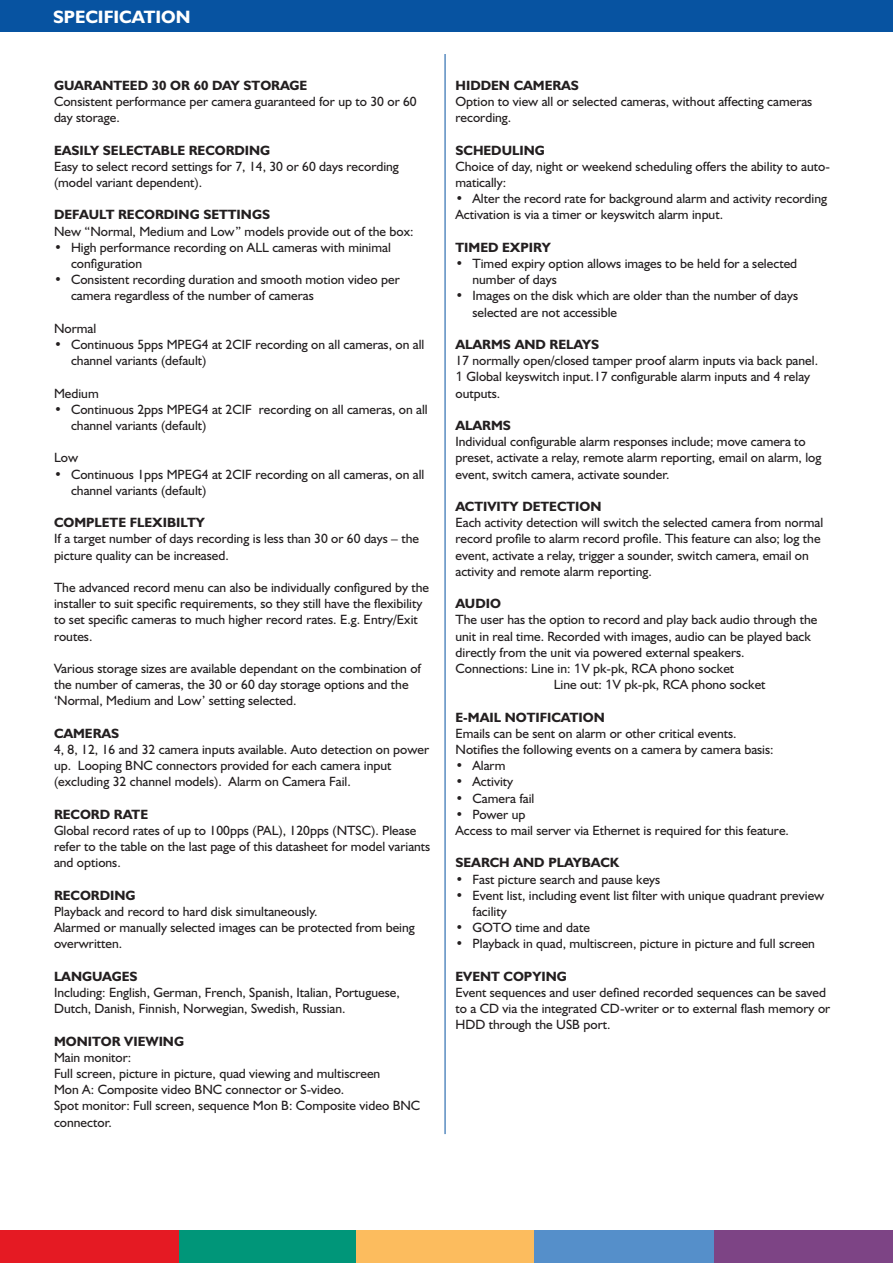
<style>
.page{position:relative;width:893px;height:1263px;background:#fff}
.page>*{position:absolute;margin:0;border:0;box-sizing:border-box;transform-origin:0 0}
.t1{font:700 18px "Humanist 521 BT";color:#fff}
.t2{font:13.5px/16.2px "Humanist 521 BT";color:#231f20}
.t3{font:700 13.5px "Humanist 521 BT";color:#231f20}
.s1{font-family:"Humanist 777 BT Roman B"}
</style>
<div class="page">
<div style="left:0;top:1231px;width:180px;height:32px;background:#e51a23"></div>
<div style="left:713px;top:1231px;width:180px;height:32px;background:#7d4485"></div>
<div style="left:179px;top:1231px;width:180px;height:32px;background:#009679"></div>
<div style="left:356px;top:1231px;width:180px;height:32px;background:#fcbc5e"></div>
<div style="left:534px;top:1231px;width:180px;height:32px;background:#558fca"></div>
<div style="left:0;top:0;width:893px;height:32px;background:#0753a1"></div>
<hr style="left:445px;top:54px;width:1px;height:1080px;background:#0753a1">
<h1 class="t1" style="left:53px;top:5px;width:22px">SPECIFICATI</h1>
<h1 class="t1" style="left:161px;top:5px;width:26px">ON</h1>
<p class="t3" style="left:54px;top:77px;width:21px">GUARANTEED</p>
<p class="t3" style="left:152px;top:77px;width:71px">30 OR 60 DAY</p>
<p class="t3" style="left:244px;top:77px;width:38px">STORAGE</p>
<p class="t2" style="left:54px;top:93px;width:364px">Consistent performance per camera guaranteed for up to 30 or 60 day storage.</p>
<p class="t3" style="left:54px;top:141px;width:218px">EASILY SELECTABLE RECORDING</p>
<p class="t2" style="left:54px;top:158px;width:346px">Easy to select record settings for 7, 14, 30 or 60 days recording (model variant dependent).</p>
<p class="t3" style="left:54px;top:206px;width:20px">DEFAULT</p>
<p class="t3" style="left:118px;top:206px;width:10px">REC</p>
<p class="t3" style="left:144px;top:206px;width:21px">ORDING</p>
<p class="t3" style="left:203px;top:206px;width:10px">SETTINGS</p>
<p class="t2" style="left:54px;top:223px;width:361px">New “Normal, Medium and Low” models provide out of the box:</p>
<p class="t2" style="left:71px;top:239px;width:321px;text-indent:-17px">• High performance recording on ALL cameras with minimal configuration</p>
<p class="t2" style="left:71px;top:271px;width:330px;text-indent:-17px">• Consistent recording duration and smooth motion video per camera regardless of the number of cameras</p>
<p class="t2" style="left:54px;top:320px;width:44px">Normal</p>
<p class="t2" style="left:71px;top:336px;width:355px;text-indent:-17px">• Continuous 5pps MPEG4 at 2CIF recording on all cameras, on all channel variants (default)</p>
<p class="t2" style="left:54px;top:385px;width:46px">Medium</p>
<p class="t2" style="left:71px;top:401px;width:358px;text-indent:-17px">• Continuous 2pps MPEG4 at 2CIF recording on all cameras, on all channel variants (default)</p>
<p class="t2" style="left:54px;top:449px;width:26px">Low</p>
<p class="t2" style="left:71px;top:466px;width:355px;text-indent:-17px">• Continuous 1pps MPEG4 at 2CIF recording on all cameras, on all channel variants (default)</p>
<p class="t3" style="left:54px;top:514px;width:30px">COMPLETE</p>
<p class="t3" style="left:130px;top:514px;width:41px">FLEXIBILTY</p>
<p class="t2" style="left:54px;top:530px;width:367px">If a target number of days recording is less than 30 or 60 days – the picture quality can be increased.</p>
<p class="t2" style="left:54px;top:579px;width:377px">The advanced record menu can also be individually configured by the installer to suit specific requirements, so they still have the flexibility to set specific cameras to much higher record rates. E.g. Entry/Exit routes.</p>
<p class="t2" style="left:54px;top:660px;width:369px">Various storage sizes are available dependant on the combination of the number of cameras, the 30 or 60 day storage options and the ‘Normal, Medium and Low’ setting selected.</p>
<p class="t3" style="left:54px;top:725px;width:67px">CAMERAS</p>
<p class="t2" style="left:54px;top:741px;width:377px">4, 8, 12, 16 and 32 camera inputs available. Auto detection on power up. Looping BNC connectors provided for each camera input (excluding 32 channel models). Alarm on Camera Fail.</p>
<p class="t3" style="left:54px;top:806px;width:96px">RECORD RATE</p>
<p class="t2" style="left:54px;top:822px;width:378px">Global record rates of up to 100pps (PAL), 120pps (NTSC). Please refer to the table on the last page of this datasheet for model variants and options.</p>
<p class="t3" style="left:54px;top:887px;width:83px">RECORDING</p>
<p class="t2" style="left:54px;top:903px;width:362px">Playback and record to hard disk simultaneously.<br>Alarmed or manually selected images can be protected from being overwritten.</p>
<p class="t3" style="left:54px;top:968px;width:85px">LANGUAGES</p>
<p class="t2" style="left:54px;top:984px;width:347px">Including: English, German, French, Spanish, Italian, Portuguese,<br>Dutch, Danish, Finnish, Norwegian, Swedish, Russian.</p>
<p class="t3" style="left:54px;top:1032px;width:132px">MONITOR VIEWING</p>
<p class="t2" style="left:54px;top:1049px;width:368px">Main monitor:<br>Full screen, picture in picture, quad viewing and multiscreen<br>Mon A: Composite video BNC connector or S-video.<br>Spot monitor: Full screen, sequence Mon B: Composite video BNC connector.</p>
<p class="t3" style="left:455px;top:77px;width:125px">HIDDEN CAMERAS</p>
<p class="t2" style="left:455px;top:93px;width:358px">Option to view all or selected cameras, without affecting cameras recording.</p>
<p class="t3" style="left:455px;top:141px;width:91px">SCHEDULING</p>
<p class="t2" style="left:455px;top:158px;width:376px">Choice of day, night or weekend scheduling offers the ability to auto&shy;matically:</p>
<p class="t2" style="left:455px;top:190px;width:373px">• Alter the record rate for background alarm and activity recording<br>Activation is via a timer or keyswitch alarm input.</p>
<p class="t3" style="left:455px;top:239px;width:97px">TIMED EXPIRY</p>
<p class="t2" style="left:472px;top:255px;width:326px;text-indent:-17px">• Timed expiry option allows images to be held for a selected number of days</p>
<p class="t2" style="left:472px;top:287px;width:327px;text-indent:-17px">• Images on the disk which are older than the number of days selected are not accessible</p>
<p class="t3" style="left:455px;top:336px;width:71px">ALARMS AND</p>
<p class="t3" style="left:550px;top:336px;width:10px">RELAYS</p>
<p class="t2" style="left:455px;top:352px;width:364px">17 normally open/closed tamper proof alarm inputs via back panel.<br><span class="s1">1</span> Global keyswitch input.17 configurable alarm inputs and 4 relay outputs.</p>
<p class="t3" style="left:455px;top:417px;width:57px">ALARMS</p>
<p class="t2" style="left:455px;top:433px;width:367px">Individual configurable alarm responses include; move camera to preset, activate a relay, remote alarm reporting, email on alarm, log event, switch camera, activate sounder.</p>
<p class="t3" style="left:455px;top:498px;width:147px">ACTIVITY DETECTION</p>
<p class="t2" style="left:455px;top:514px;width:369px">Each activity detection will switch the selected camera from normal record profile to alarm record profile. This feature can also; log the event, activate a relay, trigger a sounder, switch camera, email on activity and remote alarm reporting.</p>
<p class="t3" style="left:455px;top:595px;width:46px">AUDIO</p>
<p class="t2" style="left:455px;top:611px;width:363px">The user has the option to record and play back audio through the</p>
<p class="t2" style="left:455px;top:628px;width:357px">unit in real time. Recorded with images, audio can be played back</p>
<p class="t2" style="left:455px;top:644px;width:291px">directly from the unit via powered external speakers.</p>
<p class="t2" style="left:455px;top:660px;width:280px">Connections: Line in: <span class="s1">1</span>V pk-pk, RCA phono socket</p>
<p class="t2" style="left:554px;top:676px;width:213px">Line out: <span class="s1">1</span>V pk-pk, RCA phono socket</p>
<p class="t3" style="left:455px;top:708px;width:151px">E-MAIL NOTIFICATION</p>
<p class="t2" style="left:455px;top:725px;width:320px">Emails can be sent on alarm or other critical events.<br>Notifies the following events on a camera by camera basis:</p>
<p class="t2" style="left:455px;top:757px;width:51px">• Alarm</p>
<p class="t2" style="left:455px;top:773px;width:59px">• Activity</p>
<p class="t2" style="left:455px;top:790px;width:80px">• Camera fail</p>
<p class="t2" style="left:455px;top:806px;width:335px">• Power up<br>Access to mail server via Ethernet is required for this feature.</p>
<p class="t3" style="left:455px;top:854px;width:165px">SEARCH AND PLAYBACK</p>
<p class="t2" style="left:455px;top:871px;width:206px">• Fast picture search and pause keys</p>
<p class="t2" style="left:472px;top:887px;width:353px;text-indent:-17px">• Event list, including event list filter with unique quadrant preview facility</p>
<p class="t2" style="left:455px;top:919px;width:136px">• GOTO time and date</p>
<p class="t2" style="left:455px;top:935px;width:361px">• Playback in quad, multiscreen, picture in picture and full screen</p>
<p class="t3" style="left:455px;top:968px;width:113px">EVENT COPYING</p>
<p class="t2" style="left:455px;top:984px;width:376px">Event sequences and user defined recorded sequences can be saved to a CD via the integrated CD-writer or to external flash memory or<br>HDD through the USB port.</p>
</div>
